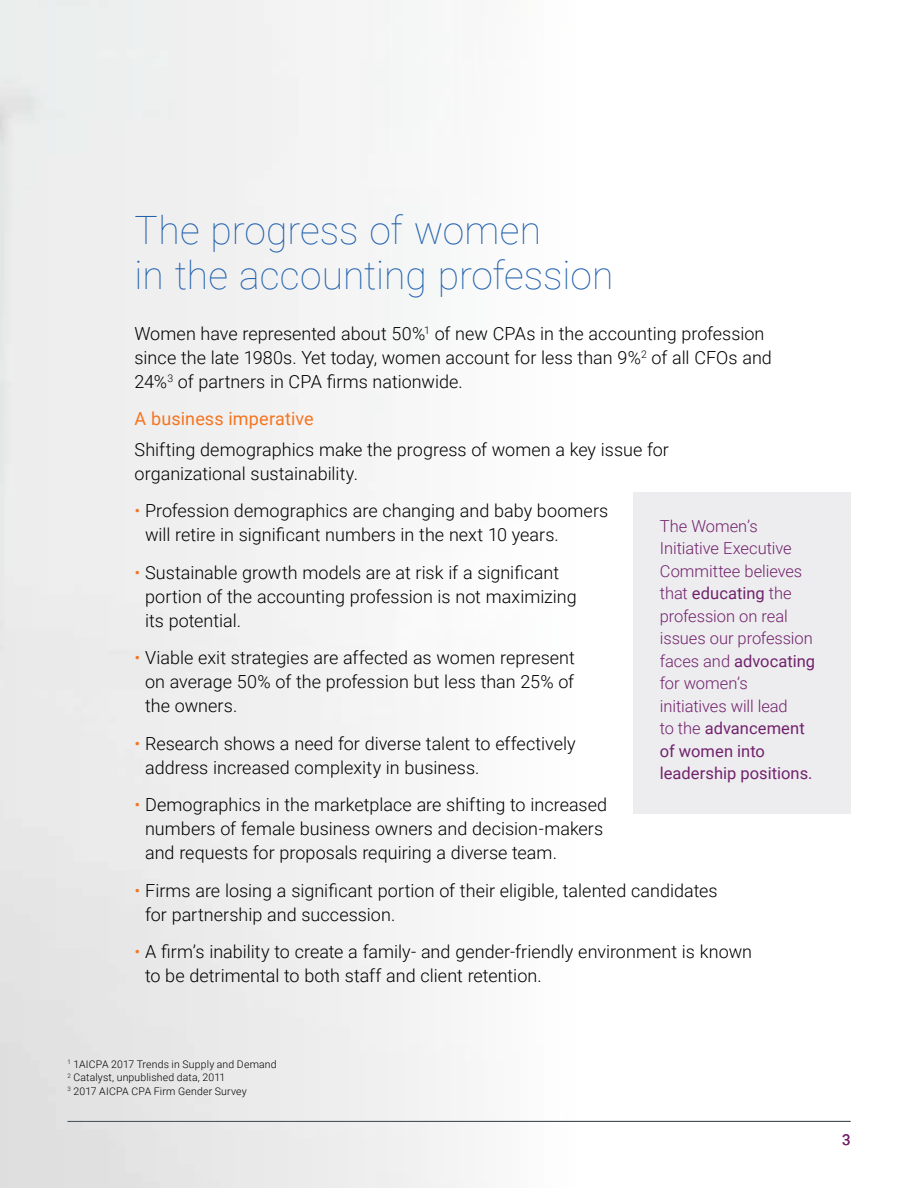
<style>
.page{position:relative;width:918px;height:1188px;background:#fff}
.page>*{position:absolute;margin:0;border:0;box-sizing:border-box;transform-origin:0 0}
.t1{font:100 39px/45px "Roboto";color:#2261ae}
.t2{font:300 18px/24px "Roboto";color:#000}
.t3{font:18px "Roboto";letter-spacing:.01em;color:#f47521}
.t4{font:300 16.5px/22.5px "Roboto";letter-spacing:-.005em;color:#72226d}
.t5{font:15px "Roboto";color:#72226d}
.t6{font:300 10.5px/13.5px "Roboto";letter-spacing:.015em;color:#000}
.s1{color:#f47521}
.s2{font-weight:400}
</style>
<div class="page">
<div style="left:633px;top:492px;width:217px;height:322px;background:#ededef"></div>
<hr style="left:68px;top:1121px;width:782px;height:1px;background:#474c55">
<h1 class="t1" style="left:135px;top:206px;width:481px">The progress of women<br>in the accounting profession</h1>
<p class="t2" style="left:135px;top:321px;width:639px">Women have represented about 50%<sup>1</sup> of new CPAs in the accounting profession since the late 1980s. Yet today, women account for less than 9%<sup>2</sup> of all CFOs and<br>24%<sup>3</sup> of partners in CPA firms nationwide.</p>
<p class="t3" style="left:135px;top:406px;width:181px">A business imperative</p>
<p class="t2" style="left:135px;top:437px;width:536px">Shifting demographics make the progress of women a key issue for organizational sustainability.</p>
<p class="t2" style="left:145px;top:498px;width:465px;text-indent:-11px"><span class="s1">•</span> Profession demographics are changing and baby boomers will retire in significant numbers in the next 10 years.</p>
<p class="t2" style="left:145px;top:560px;width:433px;text-indent:-11px"><span class="s1">•</span> Sustainable growth models are at risk if a significant portion of the accounting profession is not maximizing its potential.</p>
<p class="t2" style="left:145px;top:645px;width:431px;text-align:justify;text-indent:-11px"><span class="s1">•</span> Viable exit strategies are affected as women represent on average 50% of the profession but less than 25% of the owners.</p>
<p class="t2" style="left:145px;top:731px;width:432px;text-indent:-11px"><span class="s1">•</span> Research shows a need for diverse talent to effectively address increased complexity in business.</p>
<p class="t2" style="left:145px;top:792px;width:464px;text-indent:-11px"><span class="s1">•</span> Demographics in the marketplace are shifting to increased numbers of female business owners and decision-makers and requests for proposals requiring a diverse team.</p>
<p class="t2" style="left:145px;top:878px;width:574px;text-indent:-11px"><span class="s1">•</span> Firms are losing a significant portion of their eligible, talented candidates for partnership and succession.</p>
<p class="t2" style="left:145px;top:939px;width:609px;text-indent:-11px"><span class="s1">•</span> A firm’s inability to create a family- and gender-friendly environment is known to be detrimental to both staff and client retention.</p>
<p class="t4" style="left:660px;top:514px;width:157px">The Women’s<br>Initiative Executive<br>Committee believes that <span class="s2">educating</span> the profession on real issues our profession faces and <span class="s2">advocating </span>for women’s initiatives will lead<br>to the <span class="s2">advancement of women into leadership positions.</span></p>
<p class="t6" style="left:68px;top:1057px;width:211px"><sup>1</sup> 1AICPA 2017 Trends in Supply and Demand<br><sup>2</sup> Catalyst, unpublished data, 2011<br><sup>3</sup> 2017 AICPA CPA Firm Gender Survey</p>
<p class="t5" style="left:842px;top:1129px;width:10px">3</p>
</div>
